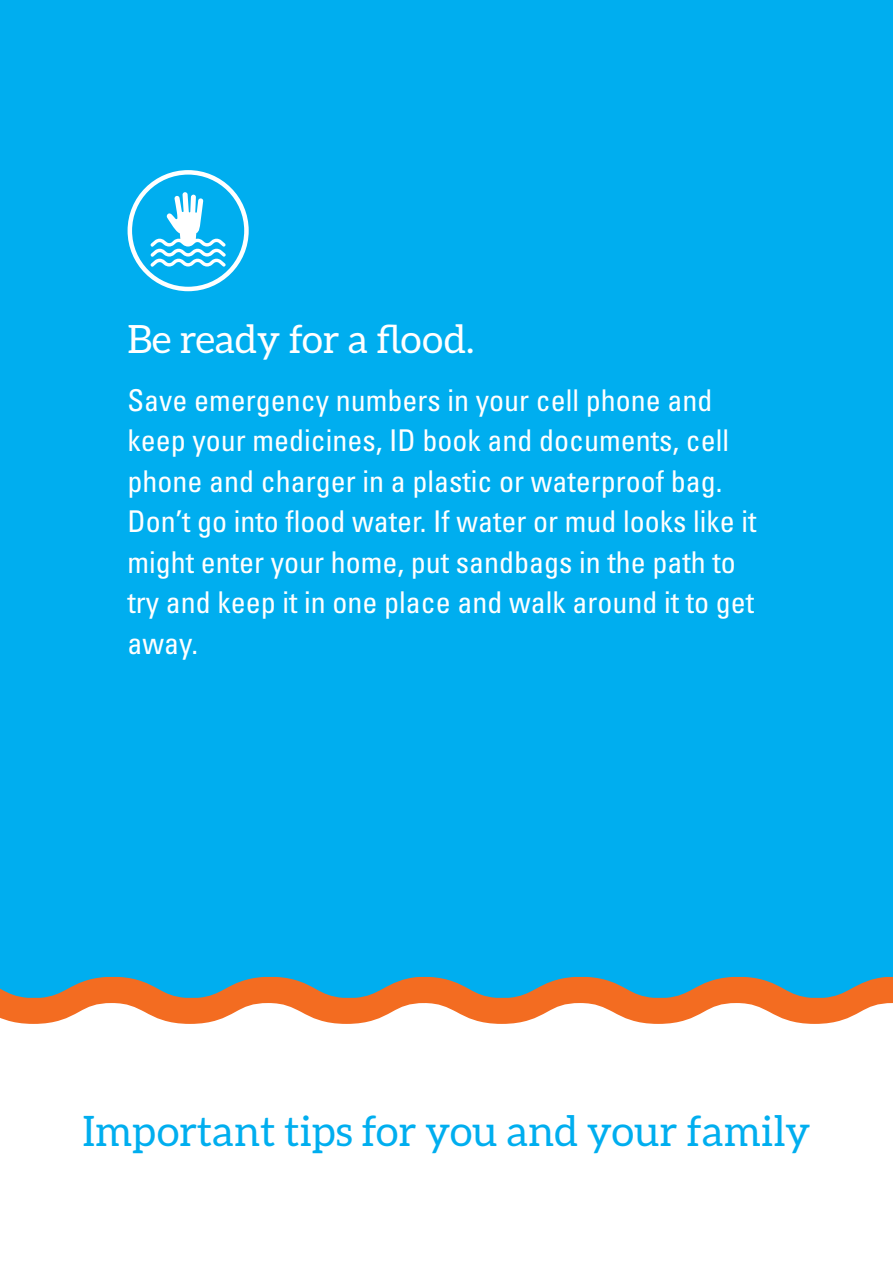
<style>
.page{position:relative;width:893px;height:1263px;background:#fff}
.page>*{position:absolute;margin:0;border:0;box-sizing:border-box;transform-origin:0 0}
.t1{font:42px "Aleo";color:#00aeef}
.t2{font:39px "Aleo";color:#fff}
.t3{font:condensed 30px/40.5px "Univers";color:#fff}
</style>
<div class="page">
<div style="left:0;top:0;width:893px;height:1133px;background:#00aeef"></div>
<div style="left:128px;top:170px;width:121px;height:121px;border:4px solid #fff;border-radius:50%"></div>
<svg style="left:151px;top:192px;width:75px;height:75px"></svg>
<div style="left:0;top:999px;width:893px;height:264px;background:#fff"></div>
<svg style="left:0;top:977px;width:893px;height:47px"></svg>
<h2 class="t2" style="left:128px;top:318px;width:348px">Be ready for a flood.</h2>
<p class="t3" style="left:128px;top:379px;width:630px">Save emergency numbers in your cell phone and keep your medicines, ID book and documents, cell phone and charger in a plastic or waterproof bag.<br>Don’t go into flood water. If water or mud looks like it might enter your home, put sandbags in the path to try and keep it in one place and walk around it to get away.</p>
<h1 class="t1" style="left:82px;top:1107px;width:730px">Important tips for you and your family</h1>
</div>
